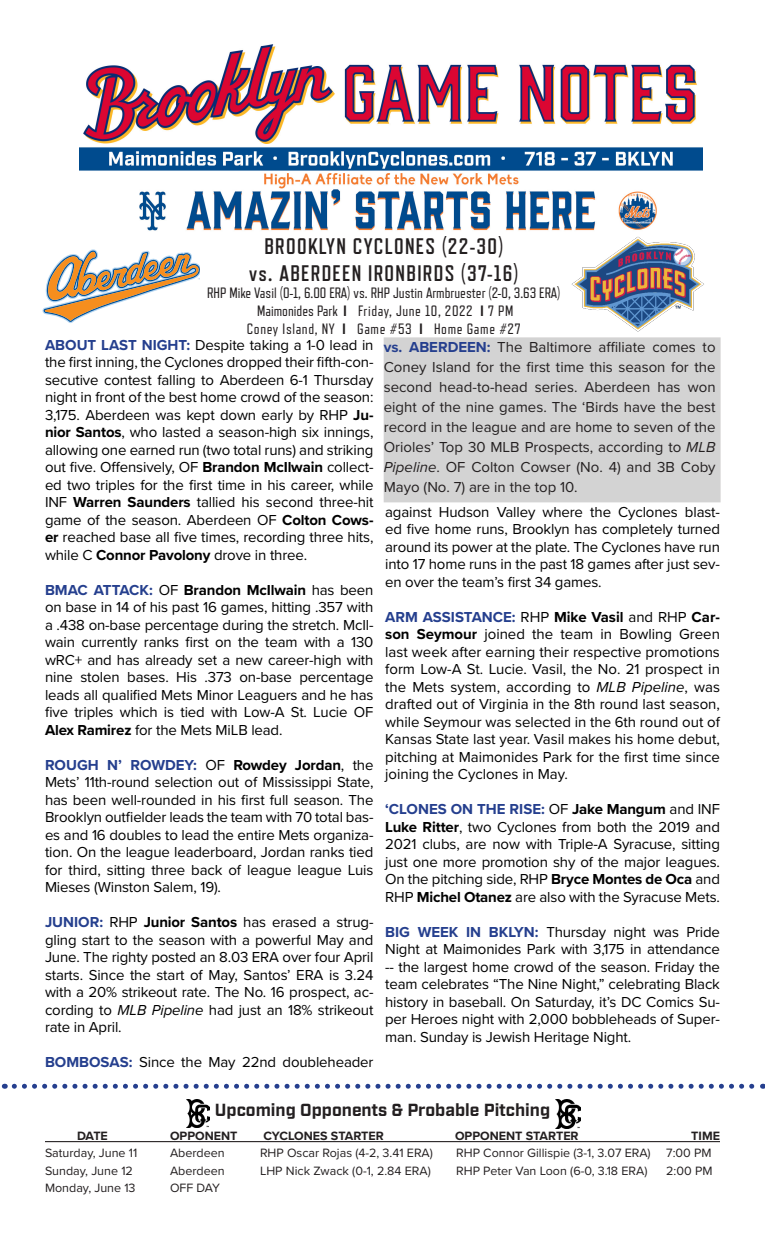
<style>
.page{position:relative;width:765px;height:1260px;background:#fff}
.page>*{position:absolute;margin:0;border:0;box-sizing:border-box;transform-origin:0 0}
.t1{font:700 22.5px "Refrigerator Deluxe";letter-spacing:.06em;color:#231f20;scale:.95 1}
.t2{font:700 17.5px "Industry";color:#231f20}
.t3{font:15px/17.5px "Proxima Nova";letter-spacing:-.01em;color:#000;text-align:justify}
.t4{font:15px/20px "Proxima Nova";color:#231f20;text-align:justify}
.t5{font:15px "Refrigerator Deluxe";color:#231f20}
.t6{font:15px "Refrigerator Deluxe";letter-spacing:.04em;color:#231f20}
.t7{font:12.5px "Proxima Nova";color:#231f20}
.t8{font:700 12.5px "Proxima Nova";color:#231f20}
.s1{font-weight:800}
.s2{font-weight:700;color:#253f8e}
.s3{font-weight:700}
.s4{font-style:italic}
</style>
<div class="page">
<div style="left:384px;top:338px;width:336px;height:164px;background:#d3d3d3"></div>
<svg style="left:14px;top:1084px;width:749px;height:5px"></svg>
<hr style="left:45px;top:1141px;width:675px;height:1px;background:#231f20">
<img style="left:186px;top:1099px;width:24px;height:29px">
<img style="left:555px;top:1099px;width:25px;height:30px">
<img style="left:572px;top:237px;width:132px;height:94px">
<img style="left:80px;top:44px;width:622px;height:187px">
<svg style="left:42px;top:249px;width:158px;height:74px"></svg>
<p class="t1" style="left:264px;top:233px;width:253px">BROOKLYN CYCLONES (22-30)</p>
<p class="t1" style="left:249px;top:260px;width:285px">vs. ABERDEEN IRONBIRDS (37-16)</p>
<p class="t5" style="left:207px;top:285px;width:355px">RHP Mike Vasil (0-1, 6.00 ERA) vs. RHP Justin Armbruester (2-0, 3.63 ERA)</p>
<p class="t5" style="left:257px;top:303px;width:258px">Maimonides Park <span class="s1">I</span> Friday, June 10, 2022 <span class="s1">I</span> 7 PM</p>
<p class="t6" style="left:247px;top:321px;width:275px">Coney Island, NY <span class="s1">I</span> Game #53 <span class="s1">I</span> Home Game #27</p>
<p class="t3" style="left:45px;top:335px;width:330px"><span class="s2">ABOUT LAST NIGHT:</span> Despite taking a 1-0 lead in the first inning, the Cyclones dropped their fifth-con&shy;secutive contest falling to Aberdeen 6-1 Thursday night in front of the best home crowd of the season:<br>3,175. Aberdeen was kept down early by RHP <span class="s3">Ju&shy;nior Santos</span>, who lasted a season-high six innings, allowing one earned run (two total runs) and striking out five. Offensively, OF <span class="s3">Brandon McIlwain</span> collect&shy;ed two triples for the first time in his career, while INF <span class="s3">Warren Saunders</span> tallied his second three-hit game of the season. Aberdeen OF <span class="s3">Colton Cows&shy;er</span> reached base all five times, recording three hits, while C <span class="s3">Connor Pavolony</span> drove in three.</p>
<p class="t3" style="left:45px;top:580px;width:330px"><span class="s2">BMAC ATTACK:</span> OF <span class="s3">Brandon McIlwain</span> has been on base in 14 of his past 16 games, hitting .357 with a .438 on-base percentage during the stretch. McIl&shy;wain currently ranks first on the team with a 130 wRC+ and has already set a new career-high with nine stolen bases. His .373 on-base percentage leads all qualified Mets Minor Leaguers and he has five triples which is tied with Low-A St. Lucie OF <span class="s3">Alex Ramirez</span> for the Mets MiLB lead.</p>
<p class="t3" style="left:45px;top:755px;width:330px"><span class="s2">ROUGH N’ ROWDEY:</span> OF <span class="s3">Rowdey Jordan</span>, the Mets’ 11th-round selection out of Mississippi State, has been well-rounded in his first full season. The Brooklyn outfielder leads the team with 70 total bas&shy;es and 16 doubles to lead the entire Mets organiza&shy;tion. On the league leaderboard, Jordan ranks tied for third, sitting three back of league league Luis Mieses (Winston Salem, 19).</p>
<p class="t3" style="left:45px;top:913px;width:330px"><span class="s2">JUNIOR:</span> RHP <span class="s3">Junior Santos</span> has erased a strug&shy;gling start to the season with a powerful May and June. The righty posted an 8.03 ERA over four April starts. Since the start of May, Santos’ ERA is 3.24 with a 20% strikeout rate. The No. 16 prospect, ac&shy;cording to <span class="s4">MLB Pipeline</span> had just an 18% strikeout rate in April.</p>
<p class="t3" style="left:45px;top:1053px;width:330px"><span class="s2">BOMBOSAS:</span> Since the May 22nd doubleheader</p>
<p class="t4" style="left:384px;top:337px;width:333px"><span class="s2">vs. ABERDEEN:</span> The Baltimore affiliate comes to Coney Island for the first time this season for the second head-to-head series. Aberdeen has won eight of the nine games. The ‘Birds have the best record in the league and are home to seven of the Orioles’ Top 30 MLB Prospects, according to <span class="s4">MLB Pipeline</span>. OF Colton Cowser (No. 4) and 3B Coby Mayo (No. 7) are in the top 10.</p>
<p class="t3" style="left:385px;top:502px;width:336px">against Hudson Valley where the Cyclones blast&shy;ed five home runs, Brooklyn has completely turned around its power at the plate. The Cyclones have run into 17 home runs in the past 18 games after just sev&shy;en over the team’s first 34 games.</p>
<p class="t3" style="left:385px;top:607px;width:336px"><span class="s2">ARM ASSISTANCE:</span> RHP <span class="s3">Mike Vasil</span> and RHP <span class="s3">Car&shy;son Seymour</span> joined the team in Bowling Green last week after earning their respective promotions form Low-A St. Lucie. Vasil, the No. 21 prospect in the Mets system, according to <span class="s4">MLB Pipeline</span>, was drafted out of Virginia in the 8th round last season, while Seymour was selected in the 6th round out of Kansas State last year. Vasil makes his home debut, pitching at Maimonides Park for the first time since joining the Cyclones in May.</p>
<p class="t3" style="left:385px;top:800px;width:336px"><span class="s2">‘CLONES ON THE RISE:</span> OF <span class="s3">Jake Mangum</span> and INF <span class="s3">Luke Ritter</span>, two Cyclones from both the 2019 and 2021 clubs, are now with Triple-A Syracuse, sitting just one more promotion shy of the major leagues.<br>On the pitching side, RHP <span class="s3">Bryce Montes de Oca</span> and RHP <span class="s3">Michel Otanez</span> are also with the Syracuse Mets.</p>
<p class="t3" style="left:385px;top:922px;width:336px"><span class="s2">BIG WEEK IN BKLYN:</span> Thursday night was Pride Night at Maimonides Park with 3,175 in attendance -- the largest home crowd of the season. Friday the team celebrates “The Nine Night,” celebrating Black history in baseball. On Saturday, it’s DC Comics Su&shy;per Heroes night with 2,000 bobbleheads of Super&shy;man. Sunday is Jewish Heritage Night.</p>
<p class="t2" style="left:215px;top:1100px;width:337px">Upcoming Opponents &amp; Probable Pitching</p>
<p class="t8" style="left:77px;top:1126px;width:32px">DATE</p>
<p class="t8" style="left:170px;top:1126px;width:69px">OPPONENT</p>
<p class="t8" style="left:264px;top:1126px;width:122px">CYCLONES STARTER</p>
<p class="t8" style="left:455px;top:1126px;width:125px">OPPONENT STARTER</p>
<p class="t8" style="left:691px;top:1126px;width:30px">TIME</p>
<p class="t7" style="left:45px;top:1144px;width:94px">Saturday, June 11</p>
<p class="t7" style="left:170px;top:1144px;width:56px">Aberdeen</p>
<p class="t7" style="left:260px;top:1144px;width:174px">RHP Oscar Rojas (4-2, 3.41 ERA)</p>
<p class="t7" style="left:456px;top:1144px;width:257px">RHP Connor Gillispie (3-1, 3.07 ERA) 7:00 PM</p>
<p class="t7" style="left:45px;top:1161px;width:89px">Sunday, June 12</p>
<p class="t7" style="left:170px;top:1161px;width:56px">Aberdeen</p>
<p class="t7" style="left:260px;top:1161px;width:172px">LHP Nick Zwack (0-1, 2.84 ERA)</p>
<p class="t7" style="left:456px;top:1161px;width:193px">RHP Peter Van Loon (6-0, 3.18 ERA)</p>
<p class="t7" style="left:666px;top:1161px;width:48px">2:00 PM</p>
<p class="t7" style="left:45px;top:1179px;width:92px">Monday, June 13</p>
<p class="t7" style="left:170px;top:1179px;width:52px">OFF DAY</p>
</div>
